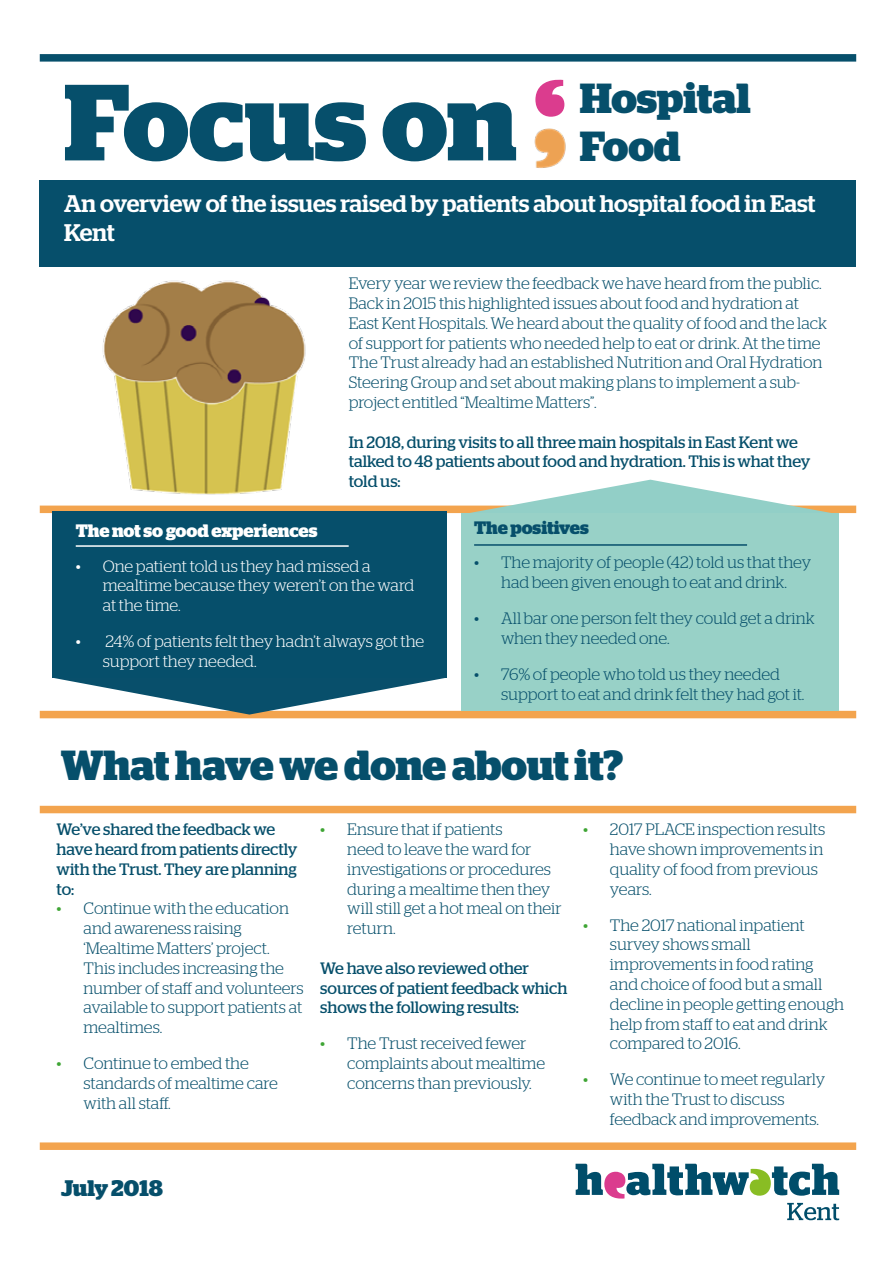
<style>
.page{position:relative;width:893px;height:1263px;background:#fff}
.page>*{position:absolute;margin:0;border:0;box-sizing:border-box;transform-origin:0 0}
.t1{font:700 108px "Stag";color:#064f6b}
.t2{font:700 42px/48px "Stag";letter-spacing:-.005em;color:#064f6b}
.t3{font:500 24px/28.8px "Stag";color:#fff}
.t4{font:700 22.5px "Stag";color:#064f6b}
.t5{font:700 18px "Stag";color:#fff}
.t6{font:700 18px "Stag";letter-spacing:-.005em;color:#064f6b}
.t7{font:300 16.5px/19.8px "Stag";color:#064f6b}
.t8{font:16.5px/19.8px "Stag";color:#064f6b}
.t9{font:300 16.5px/19.8px "Stag";letter-spacing:-.005em;color:#fff}
.s1{color:#3fa535}
</style>
<div class="page">
<div style="left:40px;top:54px;width:816px;height:8px;background:#064f6b"></div>
<div style="left:40px;top:1142px;width:816px;height:8px;background:#f3a44e"></div>
<div style="left:40px;top:506px;width:816px;height:7px;background:#f3a44e"></div>
<div style="left:40px;top:711px;width:816px;height:7px;background:#f3a44e"></div>
<div style="left:40px;top:806px;width:816px;height:7px;background:#f3a44e"></div>
<img style="left:534px;top:128px;width:32px;height:40px">
<svg style="left:535px;top:80px;width:29px;height:37px"></svg>
<div style="left:40px;top:180px;width:816px;height:86px;background:#064f6b"></div>
<svg style="left:576px;top:1164px;width:263px;height:56px"></svg>
<svg style="left:52px;top:678px;width:394px;height:36px"></svg>
<div style="left:52px;top:511px;width:394px;height:167px;background:#064f6b"></div>
<svg style="left:462px;top:480px;width:377px;height:33px"></svg>
<div style="left:462px;top:513px;width:377px;height:198px;background:#98d1c7"></div>
<hr style="left:76px;top:545px;width:273px;height:2px;background:#fff">
<hr style="left:474px;top:544px;width:273px;height:2px;background:#064f6b">
<img style="left:70px;top:280px;width:264px;height:226px">
<h1 class="t1" style="left:64px;top:59px;width:454px">Focus on</h1>
<h2 class="t2" style="left:580px;top:74px;width:172px">Hospital<br>Food</h2>
<h3 class="t3" style="left:64px;top:189px;width:753px">An overview of the issues raised by patients about hospital food in East<br>Kent</h3>
<p class="t7" style="left:349px;top:273px;width:480px">Every year we review the feedback we have heard from the public.<br>Back in 2015 this highlighted issues about food and hydration at East Kent Hospitals. We heard about the quality of food and the lack of support for patients who needed help to eat or drink. At the time The Trust already had an established Nutrition and Oral Hydration Steering Group and set about making plans to implement a sub&shy;project entitled “Mealtime Matters”.</p>
<p class="t8" style="left:349px;top:432px;width:463px">In 2018, during visits to all three main hospitals in East Kent we talked to 48 patients about food and hydration. This is what they told us:</p>
<p class="t5" style="left:76px;top:521px;width:243px">The not so good experiences</p>
<p class="t9" style="left:103px;top:556px;width:313px;text-indent:-27px">• One patient told us they had missed a mealtime because they weren’t on the ward at the time.</p>
<p class="t9" style="left:103px;top:631px;width:323px;text-indent:-27px">• 24% of patients felt they hadn’t always got the support they needed.</p>
<p class="t6" style="left:474px;top:517px;width:116px">The positives</p>
<p class="t7" style="left:474px;top:552px;width:339px;text-align:center">• The majority of people (42) told us that they had been given enough to eat and drink.</p>
<p class="t7" style="left:501px;top:608px;width:315px;text-indent:-27px">• All bar one person felt they could get a drink when they needed one.</p>
<p class="t7" style="left:501px;top:664px;width:305px;text-indent:-27px">• 76% of people who told us they needed support to eat and drink felt they had got it.</p>
<h2 class="t2" style="left:61px;top:741px;width:564px">What have we done about it?</h2>
<p class="t8" style="left:57px;top:819px;width:242px">We’ve shared the feedback we have heard from patients directly with the Trust. They are planning to:</p>
<p class="t7" style="left:84px;top:898px;width:221px;text-indent:-27px"><span class="s1">•</span> Continue with the education and awareness raising ‘Mealtime Matters’ project.<br>This includes increasing the number of staff and volunteers available to support patients at mealtimes.</p>
<p class="t7" style="left:84px;top:1053px;width:196px;text-indent:-27px"><span class="s1">•</span> Continue to embed the standards of mealtime care with all staff.</p>
<p class="t7" style="left:347px;top:819px;width:216px;text-indent:-27px"><span class="s1">•</span> Ensure that if patients<br>need to leave the ward for investigations or procedures during a mealtime then they will still get a hot meal on their return.</p>
<p class="t8" style="left:320px;top:958px;width:249px">We have also reviewed other sources of patient feedback which shows the following results:</p>
<p class="t7" style="left:347px;top:1033px;width:199px;text-indent:-27px"><span class="s1">•</span> The Trust received fewer complaints about mealtime concerns than previously.</p>
<p class="t7" style="left:610px;top:819px;width:217px;text-indent:-27px"><span class="s1">•</span> 2017 PLACE inspection results have shown improvements in quality of food from previous years.</p>
<p class="t7" style="left:610px;top:915px;width:236px;text-indent:-27px"><span class="s1">•</span> The 2017 national inpatient survey shows small improvements in food rating and choice of food but a small decline in people getting enough help from staff to eat and drink compared to 2016.</p>
<p class="t7" style="left:610px;top:1069px;width:217px;text-indent:-27px"><span class="s1">•</span> We continue to meet regularly with the Trust to discuss feedback and improvements.</p>
<h3 class="t4" style="left:61px;top:1174px;width:103px">July 2018</h3>
</div>
